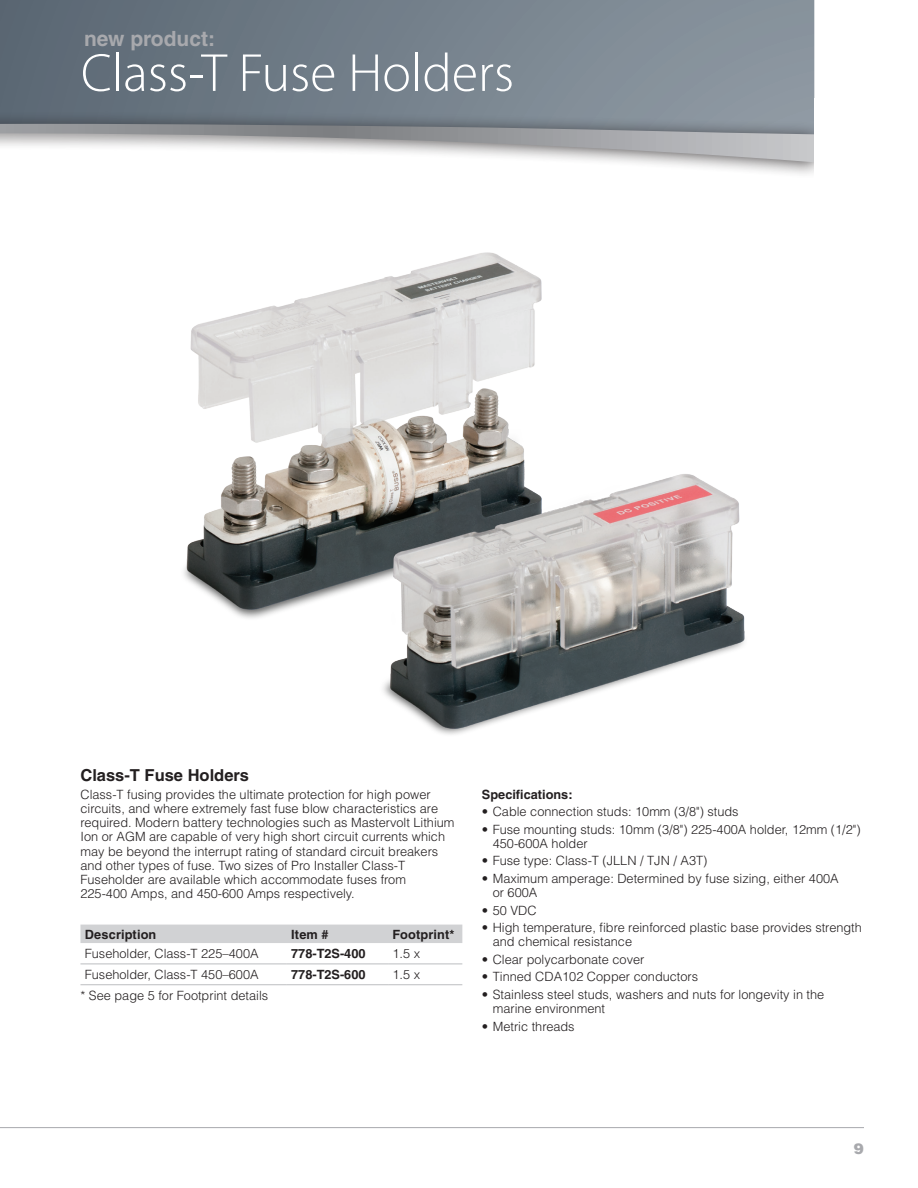
<style>
.page{position:relative;width:918px;height:1188px;background:#fff}
.page>*{position:absolute;margin:0;border:0;box-sizing:border-box;transform-origin:0 0}
.Product_Title{font:300 54px "Myriad Pro";color:#fff}
.t1{font:700 21px "Helvetica";color:#a8a9ad}
.Product_Name_JW{font:700 16.5px "Helvetica";color:#231f20}
.t2{font:900 15px "Helvetica";color:#a8a9ad}
.Body_copy_MZ{font:300 12.75px/14.2px "Helvetica";color:#231f20}
.Table_Body_copy{font:300 12.75px "Helvetica";color:#231f20}
.Table_Header_JW{font:700 12.75px "Helvetica";letter-spacing:.01em;color:#231f20}
.Retail_for_index_M{font:700 12.75px "Helvetica";color:#231f20}
.Body_copy_MZ-2{font:700 12.75px "Helvetica";color:#231f20}
</style>
<div class="page">
<hr style="left:0;top:1127px;width:864px;height:1px;background:#a8a9ad">
<svg style="left:0;top:0;width:814px;height:111px;background:#737f8a"></svg>
<div style="left:0;top:111px;width:829px;height:108px;background:#231f20;opacity:.75"></div>
<svg style="left:0;top:124px;width:814px;height:38px"></svg>
<div style="left:814px;top:98px;width:54px;height:93px;background:#fff"></div>
<img style="left:183px;top:252px;width:562px;height:483px">
<div style="left:80px;top:925px;width:382px;height:18px;background:#d1d2d4"></div>
<hr style="left:80px;top:964px;width:207px;height:1px;background:#bcbdc0">
<hr style="left:287px;top:964px;width:101px;height:1px;background:#bcbdc0">
<hr style="left:388px;top:964px;width:74px;height:1px;background:#bcbdc0">
<hr style="left:80px;top:984px;width:207px;height:1px;background:#bcbdc0">
<hr style="left:388px;top:984px;width:74px;height:1px;background:#bcbdc0">
<hr style="left:287px;top:984px;width:101px;height:1px;background:#bcbdc0">
<p class="t1" style="left:84px;top:26px;width:133px">new product:</p>
<p class="Product_Title" style="left:81px;top:43px;width:435px">Class-T Fuse Holders</p>
<p class="Product_Name_JW" style="left:80px;top:765px;width:170px">Class-T Fuse Holders</p>
<p class="Body_copy_MZ" style="left:80px;top:787px;width:376px">Class-T fusing provides the ultimate protection for high power circuits, and where extremely fast fuse blow characteristics are required. Modern battery technologies such as Mastervolt Lithium Ion or AGM are capable of very high short circuit currents which may be beyond the interrupt rating of standard circuit breakers and other types of fuse. Two sizes of Pro Installer Class-T Fuseholder are available which accommodate fuses from 225-400 Amps, and 450-600 Amps respectively.</p>
<p class="Table_Header_JW" style="left:85px;top:926px;width:73px">Description</p>
<p class="Table_Header_JW" style="left:291px;top:926px;width:39px">Item #</p>
<p class="Table_Header_JW" style="left:392px;top:926px;width:64px">Footprint*</p>
<p class="Table_Body_copy" style="left:85px;top:946px;width:175px">Fuseholder, Class-T 225–400A</p>
<p class="Retail_for_index_M" style="left:291px;top:946px;width:76px">778-T2S-400</p>
<p class="Table_Body_copy" style="left:392px;top:946px;width:29px">1.5 x</p>
<p class="Table_Body_copy" style="left:85px;top:967px;width:175px">Fuseholder, Class-T 450–600A</p>
<p class="Retail_for_index_M" style="left:291px;top:967px;width:76px">778-T2S-600</p>
<p class="Table_Body_copy" style="left:392px;top:967px;width:29px">1.5 x</p>
<p class="Body_copy_MZ" style="left:80px;top:988px;width:189px">* See page 5 for Footprint details</p>
<p class="Body_copy_MZ-2" style="left:482px;top:786px;width:92px">Specifications:</p>
<p class="Body_copy_MZ" style="left:482px;top:804px;width:258px">• Cable connection studs: 10mm (3/8") studs</p>
<p class="Body_copy_MZ" style="left:493px;top:822px;width:370px;text-indent:-11px">• Fuse mounting studs: 10mm (3/8") 225-400A holder, 12mm (1/2")<br>450-600A holder</p>
<p class="Body_copy_MZ" style="left:482px;top:853px;width:227px">• Fuse type: Class-T (JLLN / TJN / A3T)</p>
<p class="Body_copy_MZ" style="left:493px;top:871px;width:347px;text-indent:-11px">• Maximum amperage: Determined by fuse sizing, either 400A or 600A</p>
<p class="Body_copy_MZ" style="left:482px;top:903px;width:56px">• 50 VDC</p>
<p class="Body_copy_MZ" style="left:493px;top:920px;width:371px;text-indent:-11px">• High temperature, fibre reinforced plastic base provides strength and chemical resistance</p>
<p class="Body_copy_MZ" style="left:482px;top:952px;width:164px">• Clear polycarbonate cover</p>
<p class="Body_copy_MZ" style="left:482px;top:969px;width:218px">• Tinned CDA102 Copper conductors</p>
<p class="Body_copy_MZ" style="left:493px;top:987px;width:333px;text-indent:-11px">• Stainless steel studs, washers and nuts for longevity in the marine environment</p>
<p class="Body_copy_MZ" style="left:482px;top:1019px;width:94px">• Metric threads</p>
<p class="t2" style="left:854px;top:1138px;width:12px">9</p>
</div>
